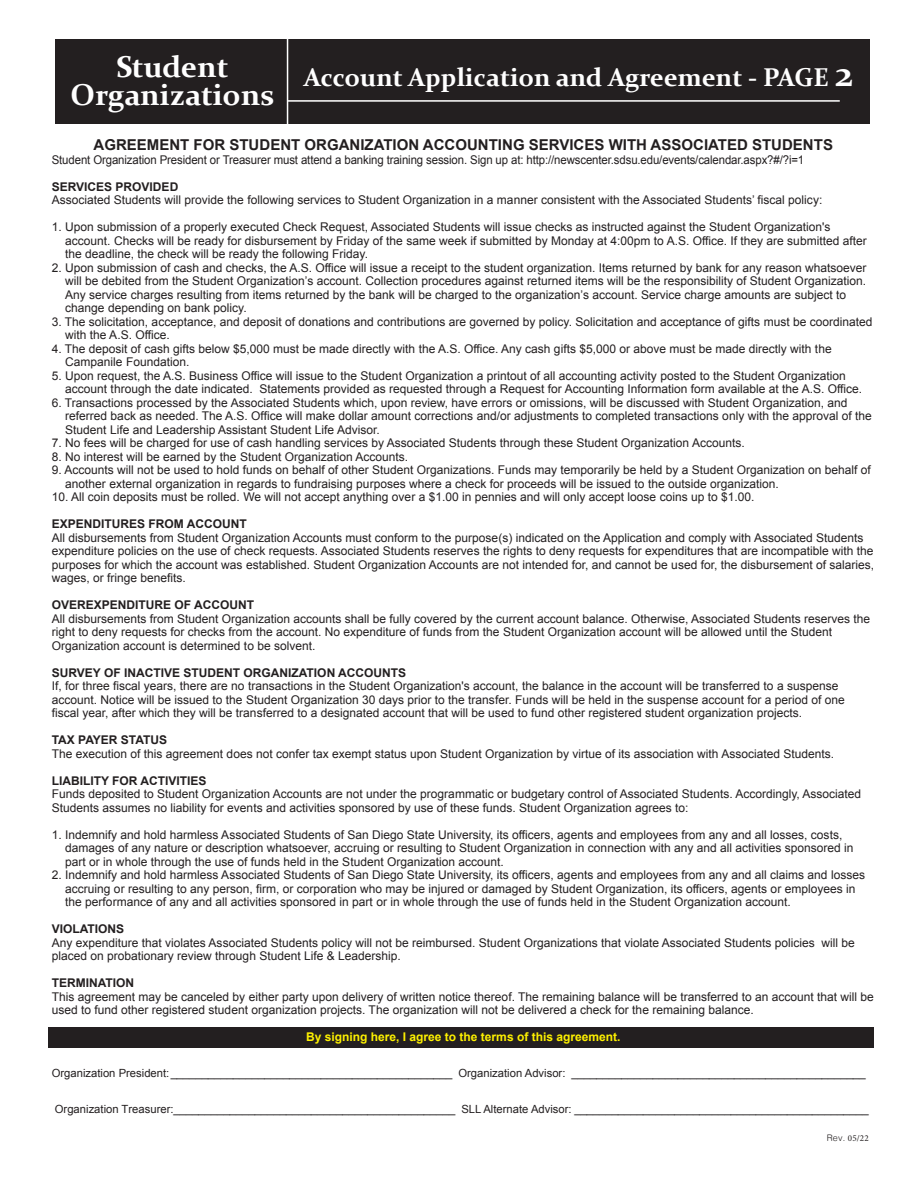
<style>
.page{position:relative;width:921px;height:1188px;background:#fff}
.page>*{position:absolute;margin:0;border:0;box-sizing:border-box;transform-origin:0 0}
.t1{font:700 30.15px/28.5px "Constantia";color:#fff;text-align:center}
.t2{font:700 25.8px "Constantia";color:#fff}
.t3{font:700 15px "Arial";color:#231f20}
.t4{font:12px/13.5px "Arial";color:#231f20}
.t5{font:700 12px "Arial";color:#231f20}
.t6{font:12px "Arial";color:#231f20;scale:.95 1}
.t7{font:700 12px "Arial";color:#fff200}
.t8{font:11.25px "Arial";color:#231f20}
.t9{font:9px "Minion Pro";color:#231f20}
.s1{font-size:37.5px}
.s2{font-family:"Helvetica";font-weight:300}
</style>
<div class="page">
<div style="left:48px;top:1027px;width:825px;height:21px;background:#231f20"></div>
<div style="left:55px;top:40px;width:814px;height:84px;background:#231f20"></div>
<hr style="left:287px;top:100px;width:552px;height:2px;background:#fff">
<hr style="left:287px;top:35px;width:1px;height:102px;background:#fff">
<h1 class="t1" style="left:70px;top:51px;width:205px">Student<br>Organizations</h1>
<h2 class="t2" style="left:304px;top:59px;width:551px">Account Application and Agreement - PAGE <span class="s1">2</span></h2>
<p class="t3" style="left:93px;top:135px;width:740px">AGREEMENT FOR STUDENT ORGANIZATION ACCOUNTING SERVICES WITH ASSOCIATED STUDENTS</p>
<p class="t6" style="left:52px;top:152px;width:793px">Student Organization President or Treasurer must attend a banking training session. Sign up at: http://newscenter.sdsu.edu/events/calendar.aspx?#/?i=1</p>
<p class="t5" style="left:52px;top:179px;width:128px">SERVICES PROVIDED</p>
<p class="t4" style="left:52px;top:193px;width:771px">Associated Students will provide the following services to Student Organization in a manner consistent with the Associated Students’ fiscal policy:</p>
<p class="t4" style="left:65px;top:220px;width:802px;text-indent:-14px">1. Upon submission of a properly executed Check Request, Associated Students will issue checks as instructed against the Student Organization's account. Checks will be ready for disbursement by Friday of the same week if submitted by Monday at 4:00pm to A.S. Office. If they are submitted after the deadline, the check will be ready the following Friday.</p>
<p class="t4" style="left:65px;top:261px;width:802px;text-indent:-14px">2. Upon submission of cash and checks, the A.S. Office will issue a receipt to the student organization. Items returned by bank for any reason whatsoever will be debited from the Student Organization’s account. Collection procedures against returned items will be the responsibility of Student Organization.<br>Any service charges resulting from items returned by the bank will be charged to the organization’s account. Service charge amounts are subject to change depending on bank policy.</p>
<p class="t4" style="left:65px;top:315px;width:808px;text-indent:-14px">3. The solicitation, acceptance, and deposit of donations and contributions are governed by policy. Solicitation and acceptance of gifts must be coordinated with the A.S. Office.</p>
<p class="t4" style="left:65px;top:342px;width:767px;text-indent:-14px">4. The deposit of cash gifts below $5,000 must be made directly with the A.S. Office. Any cash gifts $5,000 or above must be made directly with the<br>Campanile Foundation.</p>
<p class="t4" style="left:65px;top:369px;width:798px;text-indent:-14px">5. Upon request, the A.S. Business Office will issue to the Student Organization a printout of all accounting activity posted to the Student Organization account through the date indicated. Statements provided as requested through a Request for Accounting Information form available at the A.S. Office.</p>
<p class="t4" style="left:65px;top:396px;width:807px;text-indent:-14px">6. Transactions processed by the Associated Students which, upon review, have errors or omissions, will be discussed with Student Organization, and referred back as needed. The A.S. Office will make dollar amount corrections and/or adjustments to completed transactions only with the approval of the<br>Student Life and Leadership Assistant Student Life Advisor.</p>
<p class="t4" style="left:52px;top:436px;width:694px">7. No fees will be charged for use of cash handling services by Associated Students through these Student Organization Accounts.</p>
<p class="t4" style="left:52px;top:450px;width:358px">8. No interest will be earned by the Student Organization Accounts.</p>
<p class="t4" style="left:65px;top:463px;width:806px;text-indent:-14px">9. Accounts will not be used to hold funds on behalf of other Student Organizations. Funds may temporarily be held by a Student Organization on behalf of another external organization in regards to fundraising purposes where a check for proceeds will be issued to the outside organization.</p>
<p class="t4" style="left:52px;top:490px;width:704px">10. All coin deposits must be rolled. We will not accept anything over a $1.00 in pennies and will only accept loose coins up to $1.00.</p>
<p class="t5" style="left:52px;top:516px;width:196px">EXPENDITURES FROM ACCOUNT</p>
<p class="t4" style="left:52px;top:531px;width:823px">All disbursements from Student Organization Accounts must conform to the purpose(s) indicated on the Application and comply with Associated Students expenditure policies on the use of check requests. Associated Students reserves the rights to deny requests for expenditures that are incompatible with the purposes for which the account was established. Student Organization Accounts are not intended for, and cannot be used for, the disbursement of salaries, wages, or fringe benefits.</p>
<p class="t5" style="left:52px;top:597px;width:204px">OVEREXPENDITURE OF ACCOUNT</p>
<p class="t4" style="left:52px;top:612px;width:819px">All disbursements from Student Organization accounts shall be fully covered by the current account balance. Otherwise, Associated Students reserves the right to deny requests for checks from the account. No expenditure of funds from the Student Organization account will be allowed until the Student<br>Organization account is determined to be solvent.</p>
<p class="t5" style="left:52px;top:665px;width:356px">SURVEY OF INACTIVE STUDENT ORGANIZATION ACCOUNTS</p>
<p class="t4" style="left:52px;top:679px;width:794px">If, for three fiscal years, there are no transactions in the Student Organization's account, the balance in the account will be transferred to a suspense account. Notice will be issued to the Student Organization 30 days prior to the transfer. Funds will be held in the suspense account for a period of one fiscal year, after which they will be transferred to a designated account that will be used to fund other registered student organization projects.</p>
<p class="t5" style="left:52px;top:732px;width:117px">TAX PAYER STATUS</p>
<p class="t4" style="left:52px;top:747px;width:783px">The execution of this agreement does not confer tax exempt status upon Student Organization by virtue of its association with Associated Students.</p>
<p class="t5" style="left:52px;top:773px;width:156px">LIABILITY FOR ACTIVITIES</p>
<p class="t4" style="left:52px;top:787px;width:810px">Funds deposited to Student Organization Accounts are not under the programmatic or budgetary control of Associated Students. Accordingly, Associated<br>Students assumes no liability for events and activities sponsored by use of these funds. Student Organization agrees to:</p>
<p class="t4" style="left:65px;top:828px;width:789px;text-indent:-14px">1. Indemnify and hold harmless Associated Students of San Diego State University, its officers, agents and employees from any and all losses, costs, damages of any nature or description whatsoever, accruing or resulting to Student Organization in connection with any and all activities sponsored in part or in whole through the use of funds held in the Student Organization account.</p>
<p class="t4" style="left:65px;top:868px;width:801px;text-indent:-14px">2. Indemnify and hold harmless Associated Students of San Diego State University, its officers, agents and employees from any and all claims and losses accruing or resulting to any person, firm, or corporation who may be injured or damaged by Student Organization, its officers, agents or employees in the performance of any and all activities sponsored in part or in whole through the use of funds held in the Student Organization account.</p>
<p class="t5" style="left:52px;top:921px;width:74px">VIOLATIONS</p>
<p class="t4" style="left:52px;top:936px;width:804px">Any expenditure that violates Associated Students policy will not be reimbursed. Student Organizations that violate Associated Students policies will be placed on probationary review through Student Life &amp; Leadership.</p>
<p class="t5" style="left:52px;top:975px;width:84px">TERMINATION</p>
<p class="t4" style="left:52px;top:990px;width:823px">This agreement may be canceled by either party upon delivery of written notice thereof. The remaining balance will be transferred to an account that will be used to fund other registered student organization projects. The organization will not be delivered a check for the remaining balance.</p>
<p class="t7" style="left:306px;top:1029px;width:316px">By signing here, I agree to the terms of this agreement.</p>
<p class="t8" style="left:52px;top:1066px;width:815px">Organization President:_____________________________________________ Organization Advisor: _______________________________________________</p>
<p class="t8" style="left:55px;top:1102px;width:815px">Organization Treasurer:_____________________________________________ SLL Alternate Advisor: _______________________________________________</p>
<p class="t9" style="left:826px;top:1132px;width:43px"><span class="s2">Rev.</span> 05/22</p>
</div>
